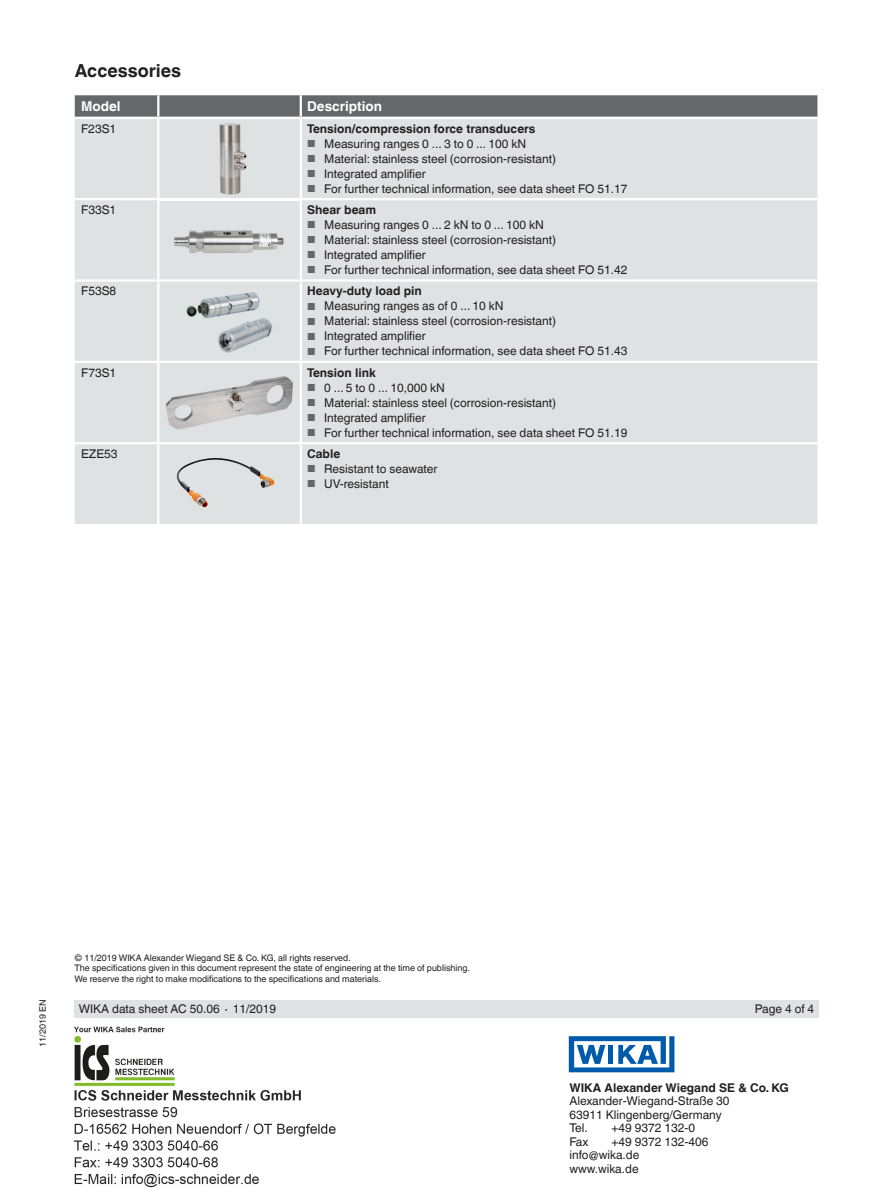
<style>
.page{position:relative;width:893px;height:1188px;background:#fff}
.page>*{position:absolute;margin:0;border:0;box-sizing:border-box;transform-origin:0 0}
.t1{font:700 18px "Helvetica World";color:#231f20}
.t2{font:700 13.5px "Helvetica World";color:#fff}
.t3{font:12px/13.5px "Helvetica World";color:#231f20}
.t4{font:700 12px "Helvetica World";color:#231f20}
.t5{font:9px/10.5px "Helvetica World";color:#231f20}
.s1{font-size:10.2px;color:#64686b}
</style>
<div class="page">
<svg style="left:75px;top:95px;width:742px;height:22px"></svg>
<div style="left:75px;top:119px;width:742px;height:405px;background:#dfe2e2"></div>
<hr style="left:157px;top:95px;width:2px;height:22px;background:#fff">
<hr style="left:300px;top:95px;width:2px;height:22px;background:#fff">
<hr style="left:157px;top:119px;width:2px;height:79px;background:#fff">
<hr style="left:300px;top:119px;width:2px;height:79px;background:#fff">
<hr style="left:75px;top:198px;width:83px;height:2px;background:#fff">
<hr style="left:158px;top:198px;width:143px;height:2px;background:#fff">
<hr style="left:157px;top:200px;width:2px;height:79px;background:#fff">
<hr style="left:301px;top:198px;width:516px;height:2px;background:#fff">
<hr style="left:300px;top:200px;width:2px;height:79px;background:#fff">
<hr style="left:75px;top:279px;width:83px;height:3px;background:#fff">
<hr style="left:158px;top:279px;width:143px;height:3px;background:#fff">
<hr style="left:157px;top:282px;width:2px;height:79px;background:#fff">
<hr style="left:301px;top:279px;width:516px;height:3px;background:#fff">
<hr style="left:300px;top:282px;width:2px;height:79px;background:#fff">
<hr style="left:75px;top:361px;width:83px;height:2px;background:#fff">
<hr style="left:158px;top:361px;width:143px;height:2px;background:#fff">
<hr style="left:157px;top:363px;width:2px;height:79px;background:#fff">
<hr style="left:301px;top:361px;width:516px;height:2px;background:#fff">
<hr style="left:300px;top:363px;width:2px;height:79px;background:#fff">
<hr style="left:75px;top:442px;width:83px;height:2px;background:#fff">
<hr style="left:158px;top:442px;width:143px;height:2px;background:#fff">
<hr style="left:157px;top:444px;width:2px;height:80px;background:#fff">
<hr style="left:301px;top:442px;width:516px;height:2px;background:#fff">
<hr style="left:300px;top:444px;width:2px;height:80px;background:#fff">
<div style="left:74px;top:1000px;width:745px;height:18px;background:#dfe2e2"></div>
<svg style="left:569px;top:1036px;width:105px;height:36px"></svg>
<img style="left:184px;top:292px;width:92px;height:61px">
<img style="left:177px;top:458px;width:91px;height:49px">
<img style="left:214px;top:121px;width:40px;height:77px">
<img style="left:173px;top:227px;width:111px;height:30px">
<img style="left:164px;top:373px;width:132px;height:57px">
<img style="left:74px;top:1026px;width:262px;height:162px">
<h1 class="t1" style="left:75px;top:60px;width:108px">Accessories</h1>
<p class="t2" style="left:81px;top:99px;width:41px">Model</p>
<p class="t2" style="left:307px;top:99px;width:76px">Description</p>
<p class="t3" style="left:81px;top:122px;width:37px">F23S1</p>
<p class="t4" style="left:307px;top:122px;width:230px">Tension/compression force transducers</p>
<p class="t3" style="left:307px;top:137px;width:221px"><span class="s1">■</span> Measuring ranges 0 ... 3 to 0 ... 100 kN</p>
<p class="t3" style="left:307px;top:152px;width:250px"><span class="s1">■</span> Material: stainless steel (corrosion-resistant)</p>
<p class="t3" style="left:307px;top:167px;width:120px"><span class="s1">■</span> Integrated amplifier</p>
<p class="t3" style="left:307px;top:182px;width:322px"><span class="s1">■</span> For further technical information, see data sheet FO 51.17</p>
<p class="t3" style="left:81px;top:203px;width:37px">F33S1</p>
<p class="t4" style="left:307px;top:203px;width:70px">Shear beam</p>
<p class="t3" style="left:307px;top:218px;width:238px"><span class="s1">■</span> Measuring ranges 0 ... 2 kN to 0 ... 100 kN</p>
<p class="t3" style="left:307px;top:233px;width:250px"><span class="s1">■</span> Material: stainless steel (corrosion-resistant)</p>
<p class="t3" style="left:307px;top:248px;width:120px"><span class="s1">■</span> Integrated amplifier</p>
<p class="t3" style="left:307px;top:263px;width:322px"><span class="s1">■</span> For further technical information, see data sheet FO 51.42</p>
<p class="t3" style="left:81px;top:285px;width:37px">F53S8</p>
<p class="t4" style="left:307px;top:284px;width:116px">Heavy-duty load pin</p>
<p class="t3" style="left:307px;top:300px;width:198px"><span class="s1">■</span> Measuring ranges as of 0 ... 10 kN</p>
<p class="t3" style="left:307px;top:315px;width:250px"><span class="s1">■</span> Material: stainless steel (corrosion-resistant)</p>
<p class="t3" style="left:307px;top:330px;width:120px"><span class="s1">■</span> Integrated amplifier</p>
<p class="t3" style="left:307px;top:345px;width:322px"><span class="s1">■</span> For further technical information, see data sheet FO 51.43</p>
<p class="t3" style="left:81px;top:366px;width:37px">F73S1</p>
<p class="t4" style="left:307px;top:366px;width:70px">Tension link</p>
<p class="t3" style="left:307px;top:381px;width:139px"><span class="s1">■</span> 0 ... 5 to 0 ... 10,000 kN</p>
<p class="t3" style="left:307px;top:396px;width:250px"><span class="s1">■</span> Material: stainless steel (corrosion-resistant)</p>
<p class="t3" style="left:307px;top:411px;width:120px"><span class="s1">■</span> Integrated amplifier</p>
<p class="t3" style="left:307px;top:426px;width:322px"><span class="s1">■</span> For further technical information, see data sheet FO 51.19</p>
<p class="t3" style="left:81px;top:447px;width:38px">EZE53</p>
<p class="t4" style="left:307px;top:447px;width:35px">Cable</p>
<p class="t3" style="left:307px;top:462px;width:132px"><span class="s1">■</span> Resistant to seawater</p>
<p class="t3" style="left:307px;top:477px;width:83px"><span class="s1">■</span> UV-resistant</p>
<p class="t5" style="left:37px;top:1047px;width:49px;rotate:-90deg">11/2019 EN</p>
<p class="t5" style="left:74px;top:952px;width:397px">© 11/2019 WIKA Alexander Wiegand SE &amp; Co. KG, all rights reserved.<br>The specifications given in this document represent the state of engineering at the time of publishing.<br>We reserve the right to make modifications to the specifications and materials.</p>
<p class="t3" style="left:79px;top:1002px;width:199px">WIKA data sheet AC 50.06 ∙ 11/2019</p>
<p class="t3" style="left:755px;top:1002px;width:61px">Page 4 of 4</p>
<p class="t4" style="left:569px;top:1080px;width:221px">WIKA Alexander Wiegand SE &amp; Co. KG</p>
<p class="t3" style="left:569px;top:1094px;width:162px">Alexander-Wiegand-Straße 30<br>63911 Klingenberg/Germany<br>Tel.</p>
<p class="t3" style="left:611px;top:1121px;width:85px">+49 9372 132-0</p>
<p class="t3" style="left:569px;top:1135px;width:21px">Fax</p>
<p class="t3" style="left:569px;top:1135px;width:140px;text-indent:42px">+49 9372 132-406 info@wika.de www.wika.de</p>
</div>
